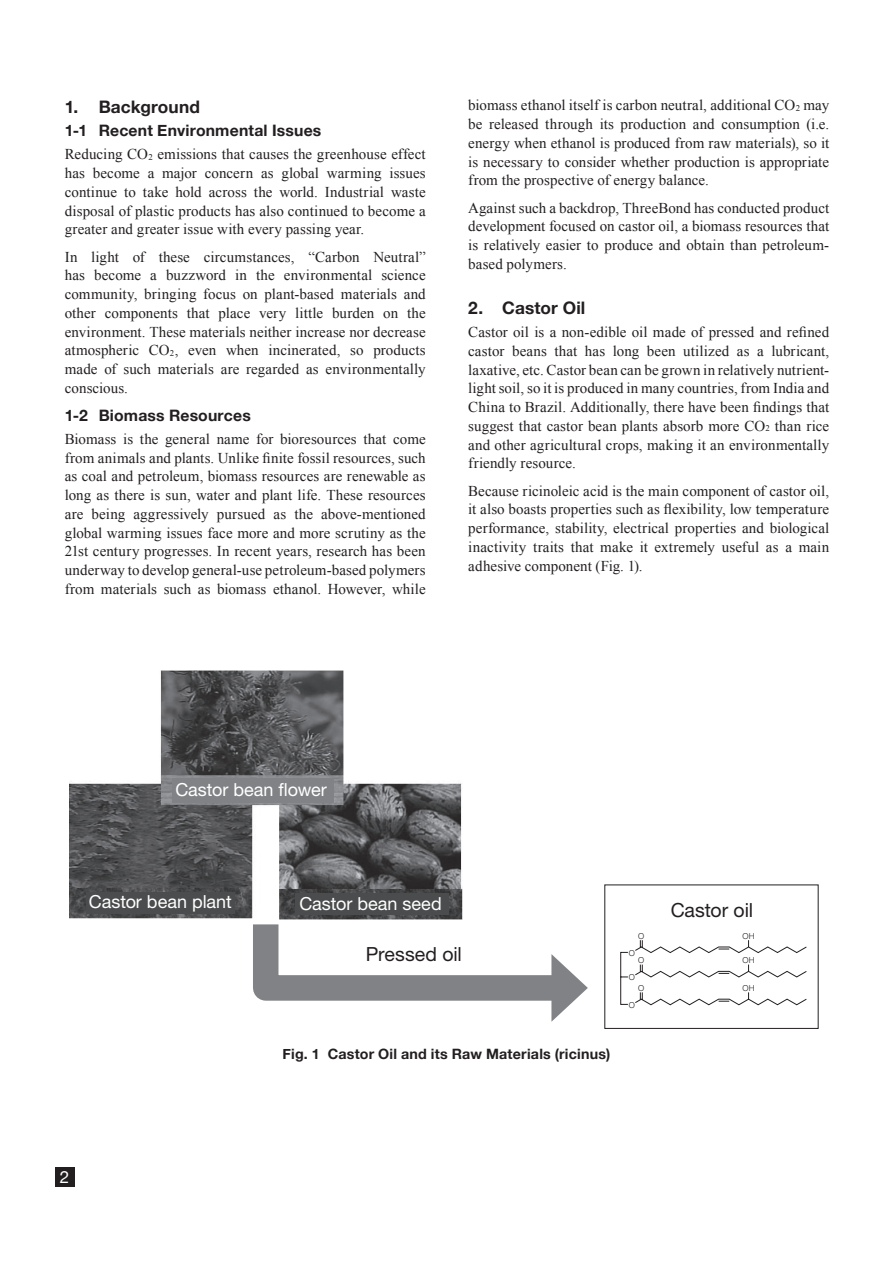
<style>
.page{position:relative;width:893px;height:1263px;background:#fff}
.page>*{position:absolute;margin:0;border:0;box-sizing:border-box;transform-origin:0 0}
.t1{font:19.5px "Helvetica Neue";letter-spacing:-.005em;color:#231f20}
.t2{font:18px "Helvetica Neue";color:#fff}
.Heading1{font:700 17.25px "Helvetica Neue";letter-spacing:.005em;color:#231f20}
.t3{font:16.95px "Helvetica Neue";color:#fff}
.Heading2{font:700 15.75px "Helvetica Neue";letter-spacing:.01em;color:#231f20}
.Body{font:15px/18.8px "Times New Roman";letter-spacing:.005em;color:#231f20;text-align:justify}
.Caption_1L{font:700 14.25px "Helvetica Neue";letter-spacing:.015em;color:#231f20}
.t4{font:300 8.25px "Helvetica Neue";color:#231f20}
.s1{font-size:8.7px}
</style>
<div class="page">
<div style="left:55px;top:1167px;width:19px;height:19px;background:#231f20"></div>
<img style="left:69px;top:670px;width:394px;height:249px">
<svg style="left:604px;top:884px;width:215px;height:145px"></svg>
<svg style="left:240px;top:899px;width:348px;height:123px"></svg>
<div style="left:173px;top:778px;width:161px;height:24px;background:#808285"></div>
<div style="left:86px;top:892px;width:149px;height:21px;background:#4b4c4d"></div>
<div style="left:295px;top:894px;width:153px;height:21px;background:#4b4c4d"></div>
<p class="Heading1" style="left:65px;top:93px;width:137px">1. Background</p>
<p class="Heading2" style="left:65px;top:118px;width:258px">1-1 Recent Environmental Issues</p>
<p class="Body" style="left:65px;top:145px;width:362px">Reducing CO<span class="s1">2</span> emissions that causes the greenhouse effect has become a major concern as global warming issues continue to take hold across the world. Industrial waste disposal of plastic products has also continued to become a greater and greater issue with every passing year.</p>
<p class="Body" style="left:65px;top:247px;width:362px">In light of these circumstances, “Carbon Neutral” has become a buzzword in the environmental science community, bringing focus on plant-based materials and other components that place very little burden on the environment. These materials neither increase nor decrease atmospheric CO<span class="s1">2</span>, even when incinerated, so products made of such materials are regarded as environmentally conscious.</p>
<p class="Heading2" style="left:65px;top:403px;width:188px">1-2 Biomass Resources</p>
<p class="Body" style="left:65px;top:429px;width:362px">Biomass is the general name for bioresources that come from animals and plants. Unlike finite fossil resources, such as coal and petroleum, biomass resources are renewable as long as there is sun, water and plant life. These resources are being aggressively pursued as the above-mentioned global warming issues face more and more scrutiny as the 21st century progresses. In recent years, research has been underway to develop general-use petroleum-based polymers from materials such as biomass ethanol. However, while</p>
<p class="Body" style="left:468px;top:96px;width:362px">biomass ethanol itself is carbon neutral, additional CO<span class="s1">2</span> may be released through its production and consumption (i.e. energy when ethanol is produced from raw materials), so it is necessary to consider whether production is appropriate from the prospective of energy balance.</p>
<p class="Body" style="left:468px;top:198px;width:362px">Against such a backdrop, ThreeBond has conducted product development focused on castor oil, a biomass resources that is relatively easier to produce and obtain than petroleum&shy;based polymers.</p>
<p class="Heading1" style="left:468px;top:294px;width:119px">2. Castor Oil</p>
<p class="Body" style="left:468px;top:322px;width:362px">Castor oil is a non-edible oil made of pressed and refined castor beans that has long been utilized as a lubricant, laxative, etc. Castor bean can be grown in relatively nutrient&shy;light soil, so it is produced in many countries, from India and China to Brazil. Additionally, there have been findings that suggest that castor bean plants absorb more CO<span class="s1">2</span> than rice and other agricultural crops, making it an environmentally friendly resource.</p>
<p class="Body" style="left:468px;top:481px;width:363px">Because ricinoleic acid is the main component of castor oil, it also boasts properties such as flexibility, low temperature performance, stability, electrical properties and biological inactivity traits that make it extremely useful as a main adhesive component (Fig. 1).</p>
<p class="t2" style="left:175px;top:779px;width:153px">Castor bean flower</p>
<p class="t2" style="left:89px;top:891px;width:144px">Castor bean plant</p>
<p class="t2" style="left:299px;top:893px;width:144px">Castor bean seed</p>
<p class="t4" style="left:638px;top:931px;width:8px">O</p>
<p class="t1" style="left:671px;top:898px;width:84px">Castor oil</p>
<p class="t4" style="left:743px;top:931px;width:14px">OH</p>
<p class="t3" style="left:60px;top:1164px;width:11px">2</p>
<p class="t1" style="left:366px;top:943px;width:97px">Pressed oil</p>
<p class="Caption_1L" style="left:283px;top:1042px;width:329px">Fig. 1 Castor Oil and its Raw Materials (ricinus)</p>
<p class="t4" style="left:629px;top:948px;width:8px">O</p>
<p class="t4" style="left:638px;top:955px;width:8px">O</p>
<p class="t4" style="left:629px;top:972px;width:8px">O</p>
<p class="t4" style="left:638px;top:983px;width:8px">O</p>
<p class="t4" style="left:629px;top:1000px;width:8px">O</p>
<p class="t4" style="left:743px;top:955px;width:14px">OH</p>
<p class="t4" style="left:743px;top:983px;width:14px">OH</p>
</div>
